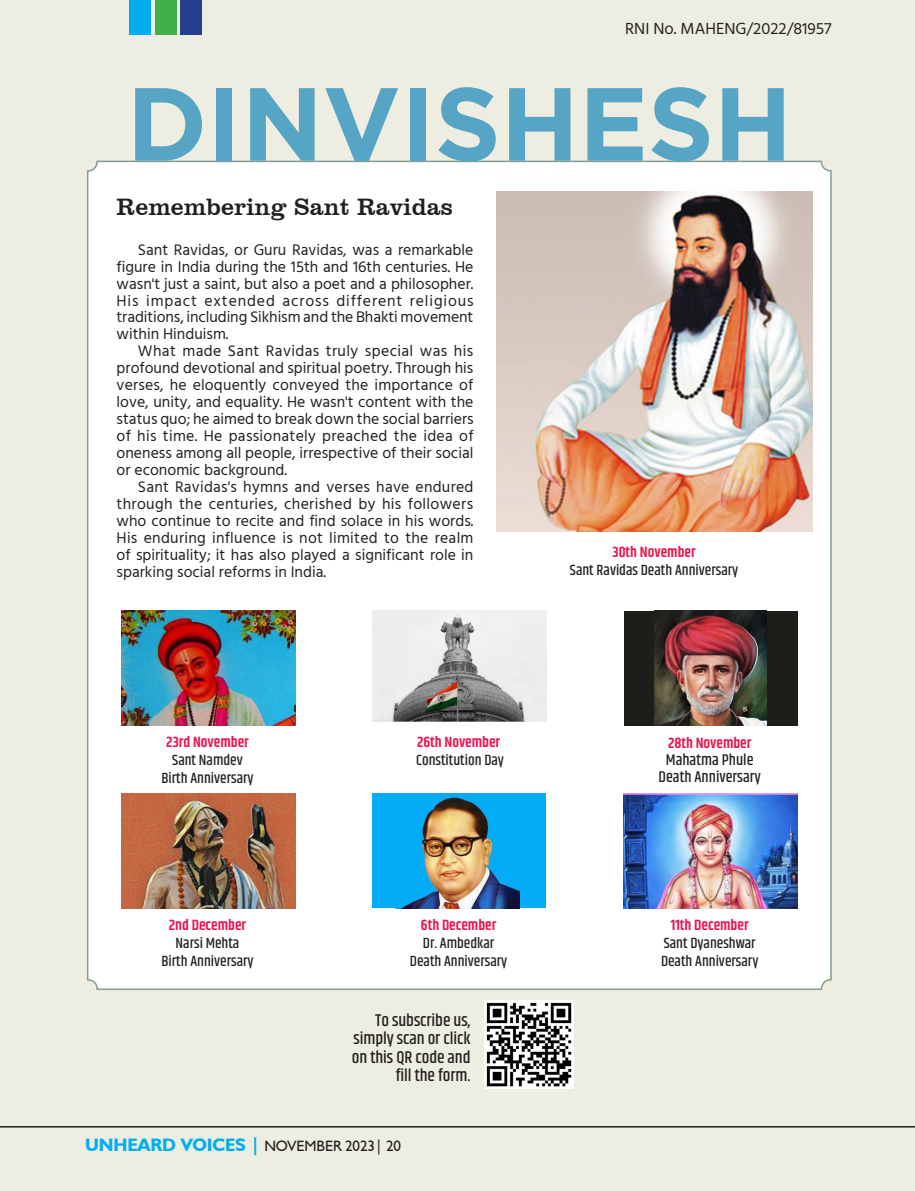
<style>
.page{position:relative;width:915px;height:1191px;background:#fff}
.page>*{position:absolute;margin:0;border:0;box-sizing:border-box;transform-origin:0 0}
.Body_text{font:700 103.5px "Gotham";letter-spacing:-.005em;color:#56a5c4}
.First{font:24.3px "Clarendon BT";color:#231f20}
.DROP_CAP{font:500 17.25px/18.6px "Khand";letter-spacing:-.005em;color:#231f20;text-align:right}
.Body_text-2{font:16.5px "Hind";color:#231f20}
.DROP_CAP-2{font:15.75px/17px "Hind";color:#231f20;text-align:justify}
.Body_text-3{font:500 15.75px "Khand";color:#231f20}
.Body_text-4{font:500 15px "Khand";color:#231f20}
.Body_text-5{font:600 15px "Khand";color:#ed144f}
.t1{font:15px "Humanist 521 BT";letter-spacing:-.005em;color:#231f20}
.s1{font-weight:700;font-size:18px;color:#00aeef}
</style>
<div class="page">
<div style="left:0;top:0;width:914px;height:1191px;background:#edede1"></div>
<div style="left:88px;top:161px;width:742px;height:828px;background:#fff;border-radius:9px"></div>
<img style="left:496px;top:191px;width:315px;height:340px">
<img style="left:121px;top:611px;width:174px;height:114px">
<img style="left:372px;top:611px;width:174px;height:111px">
<div style="left:623px;top:611px;width:174px;height:114px;background:#1d1e19"></div>
<img style="left:654px;top:611px;width:112px;height:114px">
<img style="left:121px;top:793px;width:174px;height:115px">
<div style="left:372px;top:793px;width:174px;height:115px;background:#04acf7"></div>
<img style="left:395px;top:793px;width:124px;height:115px">
<img style="left:623px;top:793px;width:174px;height:115px">
<img style="left:484px;top:1000px;width:89px;height:89px">
<div style="left:129px;top:0;width:22px;height:35px;background:#00aeef"></div>
<div style="left:155px;top:0;width:21px;height:35px;background:#40ae49"></div>
<div style="left:180px;top:0;width:22px;height:35px;background:#253f8e"></div>
<hr style="left:0;top:1126px;width:914px;height:1px;background:#231f20">
<p class="Body_text-2" style="left:625px;top:17px;width:208px">RNI No. MAHENG/2022/81957</p>
<p class="Body_text" style="left:126px;top:64px;width:667px">DINVISHESH</p>
<p class="First" style="left:117px;top:192px;width:337px">Remembering Sant Ravidas</p>
<p class="DROP_CAP-2" style="left:117px;top:242px;width:358px;text-indent:21px">Sant Ravidas, or Guru Ravidas, was a remarkable figure in India during the 15th and 16th centuries. He wasn't just a saint, but also a poet and a philosopher.<br>His impact extended across different religious traditions, including Sikhism and the Bhakti movement within Hinduism.</p>
<p class="DROP_CAP-2" style="left:117px;top:343px;width:358px;text-indent:21px">What made Sant Ravidas truly special was his profound devotional and spiritual poetry. Through his verses, he eloquently conveyed the importance of love, unity, and equality. He wasn't content with the status quo; he aimed to break down the social barriers of his time. He passionately preached the idea of oneness among all people, irrespective of their social or economic background.</p>
<p class="DROP_CAP-2" style="left:117px;top:479px;width:358px;text-indent:21px">Sant Ravidas's hymns and verses have endured through the centuries, cherished by his followers who continue to recite and find solace in his words.<br>His enduring influence is not limited to the realm of spirituality; it has also played a significant role in sparking social reforms in India.</p>
<p class="Body_text-5" style="left:166px;top:732px;width:84px">23rd November</p>
<p class="Body_text-4" style="left:172px;top:750px;width:72px">Sant Namdev</p>
<p class="Body_text-4" style="left:161px;top:768px;width:94px">Birth Anniversary</p>
<p class="Body_text-5" style="left:169px;top:914px;width:79px">2nd December</p>
<p class="Body_text-4" style="left:175px;top:933px;width:65px">Narsi Mehta</p>
<p class="Body_text-4" style="left:161px;top:951px;width:94px">Birth Anniversary</p>
<p class="Body_text-5" style="left:417px;top:732px;width:85px">26th November</p>
<p class="Body_text-4" style="left:416px;top:750px;width:89px">Constitution Day</p>
<p class="Body_text-5" style="left:421px;top:914px;width:77px">6th December</p>
<p class="Body_text-4" style="left:423px;top:933px;width:73px">Dr. Ambedkar</p>
<p class="Body_text-4" style="left:410px;top:951px;width:99px">Death Anniversary</p>
<p class="DROP_CAP" style="left:352px;top:1011px;width:120px">To subscribe us, simply scan or click on this QR code and fill the form.</p>
<p class="t1" style="left:85px;top:1137px;width:317px"><span class="s1">UNHEARD VOICES |</span> NOVEMBER 2023| 20</p>
<p class="Body_text-5" style="left:612px;top:542px;width:85px">30th November</p>
<p class="Body_text-4" style="left:569px;top:561px;width:170px">Sant Ravidas Death Anniversary</p>
<p class="Body_text-5" style="left:667px;top:732px;width:85px">28th November</p>
<p class="Body_text-3" style="left:665px;top:749px;width:89px">Mahatma Phule</p>
<p class="Body_text-3" style="left:658px;top:766px;width:104px">Death Anniversary</p>
<p class="Body_text-5" style="left:670px;top:914px;width:79px">11th December</p>
<p class="Body_text-4" style="left:663px;top:933px;width:93px">Sant Dyaneshwar</p>
<p class="Body_text-4" style="left:660px;top:951px;width:99px">Death Anniversary</p>
</div>
